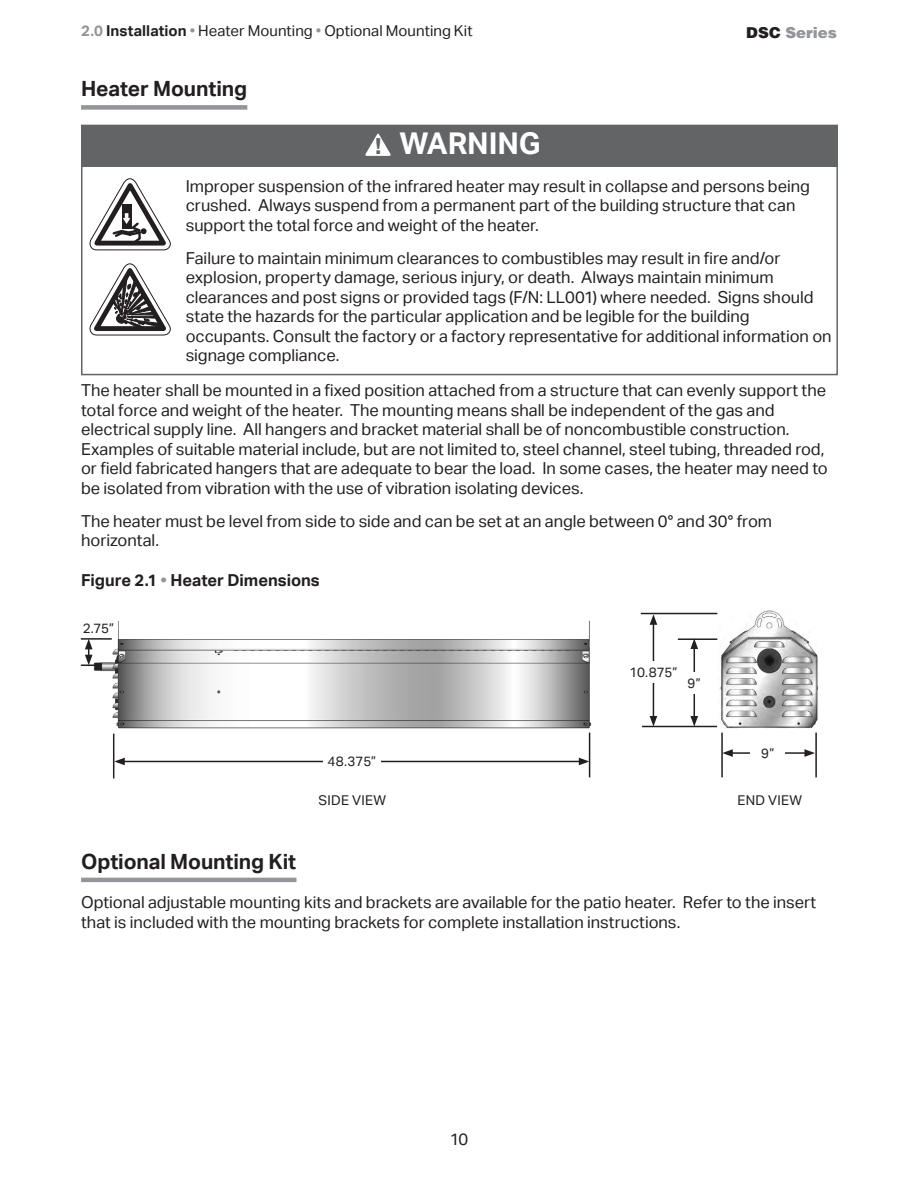
<style>
.page{position:relative;width:918px;height:1188px;background:#fff}
.page>*{position:absolute;margin:0;border:0;box-sizing:border-box;transform-origin:0 0}
.t1{font:700 30px "Aktiv Grotesk";letter-spacing:-.005em;color:#fff}
.t2{font:700 21px "Aktiv Grotesk";letter-spacing:-.005em;color:#231f20}
.t3{font:16.5px/19.5px "Aktiv Grotesk";color:#231f20}
.t4{font:700 16.5px "Aktiv Grotesk";color:#231f20}
.t5{font:15px "Aktiv Grotesk";letter-spacing:.005em;color:#231f20}
.t6{font:900 15px "Helvetica";color:#939598}
.t7{font:13.5px "Aktiv Grotesk";letter-spacing:.02em;color:#231f20}
.s1{font-weight:700;color:#939598}
.s2{font-weight:700}
.s3{color:#939598}
.s4{color:#231f20}
.s5{font-family:"Helvetica";font-weight:900;font-stretch:condensed;font-size:21.15px;color:#636466}
</style>
<div class="page">
<img style="left:94px;top:621px;width:497px;height:108px">
<img style="left:719px;top:610px;width:100px;height:118px">
<div style="left:81px;top:105px;width:166px;height:5px;background:#939598"></div>
<hr style="left:81px;top:878px;width:216px;height:4px;background:#939598">
<svg style="left:90px;top:264px;width:81px;height:71px"></svg>
<svg style="left:90px;top:178px;width:81px;height:72px"></svg>
<div style="left:82px;top:125px;width:756px;height:41px;background:#636466"></div>
<svg style="left:365px;top:134px;width:26px;height:22px"></svg>
<div style="left:79px;top:617px;width:38px;height:22px;background:#fff"></div>
<hr style="left:678px;top:638px;width:39px;height:2px;background:#231f20">
<hr style="left:653px;top:622px;width:1px;height:96px;background:#231f20">
<svg style="left:650px;top:716px;width:7px;height:10px"></svg>
<svg style="left:650px;top:614px;width:7px;height:11px"></svg>
<hr style="left:642px;top:726px;width:75px;height:1px;background:#231f20">
<div style="left:628px;top:661px;width:51px;height:22px;background:#fff"></div>
<hr style="left:730px;top:752px;width:77px;height:2px;background:#231f20">
<svg style="left:723px;top:749px;width:10px;height:8px"></svg>
<svg style="left:804px;top:749px;width:11px;height:8px"></svg>
<div style="left:751px;top:742px;width:34px;height:22px;background:#fff"></div>
<hr style="left:113px;top:734px;width:1px;height:44px;background:#231f20">
<hr style="left:122px;top:761px;width:459px;height:1px;background:#231f20">
<svg style="left:114px;top:758px;width:11px;height:7px"></svg>
<svg style="left:579px;top:758px;width:10px;height:7px"></svg>
<hr style="left:589px;top:733px;width:1px;height:44px;background:#231f20">
<div style="left:323px;top:751px;width:58px;height:21px;background:#fff"></div>
<hr style="left:81px;top:664px;width:20px;height:2px;background:#231f20">
<hr style="left:81px;top:638px;width:31px;height:2px;background:#231f20">
<svg style="left:85px;top:639px;width:8px;height:26px"></svg>
<hr style="left:641px;top:613px;width:76px;height:1px;background:#231f20">
<hr style="left:694px;top:647px;width:1px;height:71px;background:#231f20">
<svg style="left:690px;top:716px;width:8px;height:10px"></svg>
<svg style="left:690px;top:638px;width:8px;height:11px"></svg>
<div style="left:679px;top:672px;width:30px;height:22px;background:#fff"></div>
<hr style="left:721px;top:733px;width:2px;height:44px;background:#231f20">
<hr style="left:815px;top:733px;width:2px;height:44px;background:#231f20">
<div style="left:81px;top:125px;width:757px;height:250px;border:2px solid #636466"></div>
<p class="t5" style="left:81px;top:22px;width:393px"><span class="s1">2.0</span> <span class="s2">Installation</span> <span class="s3">•</span> Heater Mounting <span class="s3">•</span> Optional Mounting Kit</p>
<p class="t6" style="left:746px;top:22px;width:92px"><span class="s4">DSC</span> Series</p>
<p class="t2" style="left:81px;top:77px;width:168px">Heater Mounting</p>
<h1 class="t1" style="left:375px;top:126px;width:167px"><span class="s5">!</span> WARNING</h1>
<p class="t3" style="left:186px;top:176px;width:626px">Improper suspension of the infrared heater may result in collapse and persons being crushed. Always suspend from a permanent part of the building structure that can support the total force and weight of the heater.</p>
<p class="t3" style="left:186px;top:248px;width:647px">Failure to maintain minimum clearances to combustibles may result in fire and/or explosion, property damage, serious injury, or death. Always maintain minimum clearances and post signs or provided tags (F/N: LL001) where needed. Signs should state the hazards for the particular application and be legible for the building occupants. Consult the factory or a factory representative for additional information on signage compliance.</p>
<p class="t3" style="left:81px;top:381px;width:748px">The heater shall be mounted in a fixed position attached from a structure that can evenly support the total force and weight of the heater. The mounting means shall be independent of the gas and electrical supply line. All hangers and bracket material shall be of noncombustible construction.<br>Examples of suitable material include, but are not limited to, steel channel, steel tubing, threaded rod, or field fabricated hangers that are adequate to bear the load. In some cases, the heater may need to be isolated from vibration with the use of vibration isolating devices.</p>
<p class="t3" style="left:81px;top:511px;width:693px">The heater must be level from side to side and can be set at an angle between 0° and 30° from horizontal.</p>
<p class="t4" style="left:81px;top:571px;width:240px">Figure 2.1 <span class="s3">•</span> Heater Dimensions</p>
<p class="t7" style="left:83px;top:621px;width:33px">2.75”</p>
<p class="t7" style="left:327px;top:754px;width:50px">48.375”</p>
<p class="t7" style="left:630px;top:664px;width:49px">10.875”</p>
<p class="t7" style="left:688px;top:675px;width:15px">9”</p>
<p class="t7" style="left:761px;top:746px;width:15px">9”</p>
<p class="t7" style="left:319px;top:793px;width:69px">SIDE VIEW</p>
<p class="t7" style="left:738px;top:793px;width:66px">END VIEW</p>
<p class="t2" style="left:81px;top:849px;width:217px">Optional Mounting Kit</p>
<p class="t3" style="left:81px;top:893px;width:737px">Optional adjustable mounting kits and brackets are available for the patio heater. Refer to the insert that is included with the mounting brackets for complete installation instructions.</p>
<p class="t3" style="left:450px;top:1130px;width:20px">10</p>
</div>
